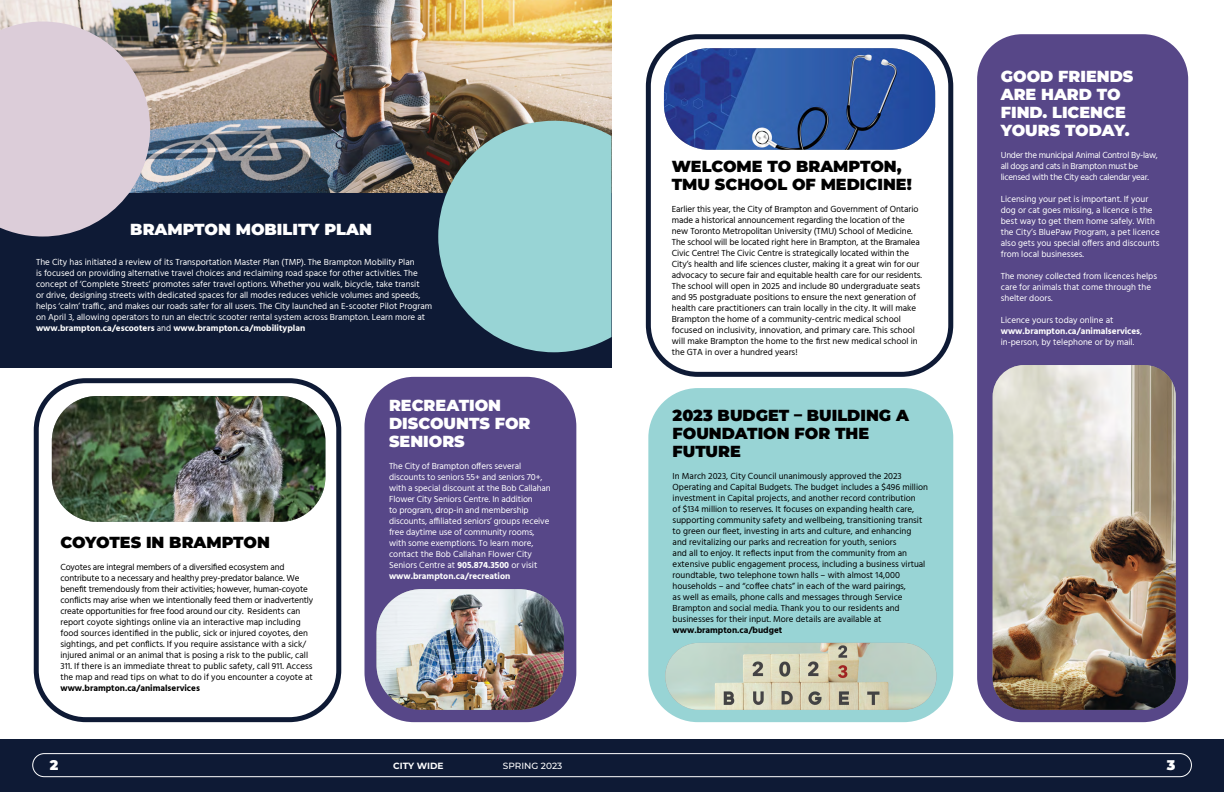
<style>
.page{position:relative;width:1224px;height:792px;background:#fff}
.page>*{position:absolute;margin:0;border:0;box-sizing:border-box;transform-origin:0 0}
.Sub_Heading_Black{font:900 16px/18px "Montserrat";color:#000}
.Sub_Heading_White{font:900 16px/18px "Montserrat";color:#fff}
.t1{font:900 14px "Montserrat";color:#fff}
.BodyCopy{font:9px/11px "Hind";color:#000}
.Bodycopy_White{font:9px/11px "Hind";color:#fff}
.Bodycopy_White-2{font:9px/11px "Hind";letter-spacing:-.03em;color:#fff}
.Bodycopy_White-3{font:700 9px "Hind";color:#fff}
.BodyCopy-2{font:700 9px "Hind";color:#000}
.t2{font:500 9px "Montserrat";color:#fff}
.t3{font:700 9px "Montserrat";color:#fff}
.s1{font-weight:700}
</style>
<div class="page">
<div style="left:0;top:739px;width:1224px;height:53px;background:#0e1a35"></div>
<div style="left:32px;top:753px;width:1160px;height:24px;border:1px solid #fff;border-radius:12px"></div>
<div style="left:646px;top:34px;width:307px;height:343px;border:5px solid #0e1a35;border-radius:50px"></div>
<div style="left:977px;top:34px;width:211px;height:688px;background:#574788;border-radius:45px"></div>
<div style="left:648px;top:388px;width:305px;height:334px;background:#98d4d5;border-radius:50px"></div>
<img style="left:993px;top:365px;width:183px;height:345px">
<img style="left:664px;top:48px;width:271px;height:102px">
<img style="left:665px;top:643px;width:271px;height:67px;border-radius:34px">
<div style="left:364px;top:377px;width:212px;height:345px;background:#574788;border-radius:50px"></div>
<img style="left:377px;top:589px;width:187px;height:121px">
<div style="left:34px;top:378px;width:307px;height:344px;border:5px solid #0e1a35;border-radius:50px"></div>
<div style="left:0;top:193px;width:612px;height:175px;background:#0e1a35"></div>
<img style="left:0;top:0;width:611px;height:193px">
<svg style="left:438px;top:121px;width:174px;height:231px;background:#86b9bb"></svg>
<svg style="left:0;top:22px;width:150px;height:215px;background:#c6bac5"></svg>
<img style="left:52px;top:396px;width:273px;height:126px">
<h4 class="Sub_Heading_White" style="left:130px;top:219px;width:243px">BRAMPTON MOBILITY PLAN</h4>
<p class="Bodycopy_White" style="left:36px;top:257px;width:398px">The City has initiated a review of its Transportation Master Plan (TMP). The Brampton Mobility Plan<br>is focused on providing alternative travel choices and reclaiming road space for other activities. The concept of ‘Complete Streets’ promotes safer travel options. Whether you walk, bicycle, take transit<br>or drive, designing streets with dedicated spaces for all modes reduces vehicle volumes and speeds, helps ‘calm’ traffic, and makes our roads safer for all users. The City launched an E-scooter Pilot Program on April 3, allowing operators to run an electric scooter rental system across Brampton. Learn more at <span class="s1">www.brampton.ca/escooters</span> and <span class="s1">www.brampton.ca/mobilityplan</span></p>
<h5 class="Sub_Heading_Black" style="left:60px;top:533px;width:211px">COYOTES IN BRAMPTON</h5>
<p class="BodyCopy" style="left:60px;top:562px;width:254px">Coyotes are integral members of a diversified ecosystem and contribute to a necessary and healthy prey-predator balance. We benefit tremendously from their activities; however, human-coyote conflicts may arise when we intentionally feed them or inadvertently create opportunities for free food around our city. Residents can report coyote sightings online via an interactive map including food sources identified in the public, sick or injured coyotes, den sightings, and pet conflicts. If you require assistance with a sick/ injured animal or an animal that is posing a risk to the public, call 311. If there is an immediate threat to public safety, call 911. Access the map and read tips on what to do if you encounter a coyote at <span class="s1">www.brampton.ca/animalservices</span></p>
<h4 class="Sub_Heading_White" style="left:389px;top:396px;width:114px">RECREATION</h4>
<h4 class="Sub_Heading_White" style="left:389px;top:414px;width:143px">DISCOUNTS FOR<br>SENIORS</h4>
<p class="Bodycopy_White" style="left:389px;top:461px;width:163px">The City of Brampton offers several discounts to seniors 55+ and seniors 70+, with a special discount at the Bob Callahan Flower City Seniors Centre. In addition<br>to program, drop-in and membership discounts, affiliated seniors’ groups receive free daytime use of community rooms, with some exemptions. To learn more, contact the Bob Callahan Flower City Seniors Centre at <span class="s1">905.874.3500</span> or visit</p>
<p class="Bodycopy_White-3" style="left:389px;top:571px;width:123px">www.brampton.ca/recreation</p>
<h2 class="t1" style="left:50px;top:754px;width:10px">2</h2>
<p class="t3" style="left:393px;top:759px;width:52px">CITY WIDE</p>
<p class="t2" style="left:503px;top:760px;width:61px">SPRING 2023</p>
<h5 class="Sub_Heading_Black" style="left:672px;top:157px;width:241px">WELCOME TO BRAMPTON,<br>TMU SCHOOL OF MEDICINE!</h5>
<p class="BodyCopy" style="left:672px;top:204px;width:252px">Earlier this year, the City of Brampton and Government of Ontario made a historical announcement regarding the location of the new Toronto Metropolitan University (TMU) School of Medicine.<br>The school will be located right here in Brampton, at the Bramalea Civic Centre! The Civic Centre is strategically located within the City’s health and life sciences cluster, making it a great win for our advocacy to secure fair and equitable health care for our residents.</p>
<p class="BodyCopy" style="left:672px;top:281px;width:250px">The school will open in 2025 and include 80 undergraduate seats and 95 postgraduate positions to ensure the next generation of health care practitioners can train locally in the city. It will make Brampton the home of a community-centric medical school focused on inclusivity, innovation, and primary care. This school will make Brampton the home to the first new medical school in the GTA in over a hundred years!</p>
<h5 class="Sub_Heading_Black" style="left:673px;top:405px;width:238px">2023 BUDGET – BUILDING A<br>FOUNDATION FOR THE</h5>
<h5 class="Sub_Heading_Black" style="left:673px;top:441px;width:70px">FUTURE</h5>
<p class="BodyCopy" style="left:673px;top:471px;width:257px">In March 2023, City Council unanimously approved the 2023<br>Operating and Capital Budgets. The budget includes a $496 million investment in Capital projects, and another record contribution<br>of $134 million to reserves. It focuses on expanding health care, supporting community safety and wellbeing, transitioning transit to green our fleet, investing in arts and culture, and enhancing and revitalizing our parks and recreation for youth, seniors<br>and all to enjoy. It reflects input from the community from an extensive public engagement process, including a business virtual roundtable, two telephone town halls – with almost 14,000 households – and “coffee chats” in each of the ward pairings,<br>as well as emails, phone calls and messages through Service Brampton and social media. Thank you to our residents and businesses for their input. More details are available at</p>
<p class="BodyCopy-2" style="left:673px;top:624px;width:111px">www.brampton.ca/budget</p>
<h4 class="Sub_Heading_White" style="left:1001px;top:66px;width:134px">GOOD FRIENDS<br>ARE HARD TO<br>FIND. LICENCE<br>YOURS TODAY.</h4>
<p class="Bodycopy_White-2" style="left:1001px;top:150px;width:159px">Under the municipal Animal Control By-law, all dogs and cats in Brampton must be licensed with the City each calendar year.</p>
<p class="Bodycopy_White" style="left:1001px;top:194px;width:160px">Licensing your pet is important. If your dog or cat goes missing, a licence is the best way to get them home safely. With the City’s BluePaw Program, a pet licence also gets you special offers and discounts from local businesses.</p>
<p class="Bodycopy_White" style="left:1001px;top:271px;width:158px">The money collected from licences helps care for animals that come through the shelter doors.</p>
<p class="Bodycopy_White" style="left:1001px;top:315px;width:114px">Licence yours today online at</p>
<p class="Bodycopy_White" style="left:1001px;top:326px;width:143px"><span class="s1">www.brampton.ca/animalservices</span>, in-person, by telephone or by mail.</p>
<h2 class="t1" style="left:1167px;top:754px;width:10px">3</h2>
</div>
